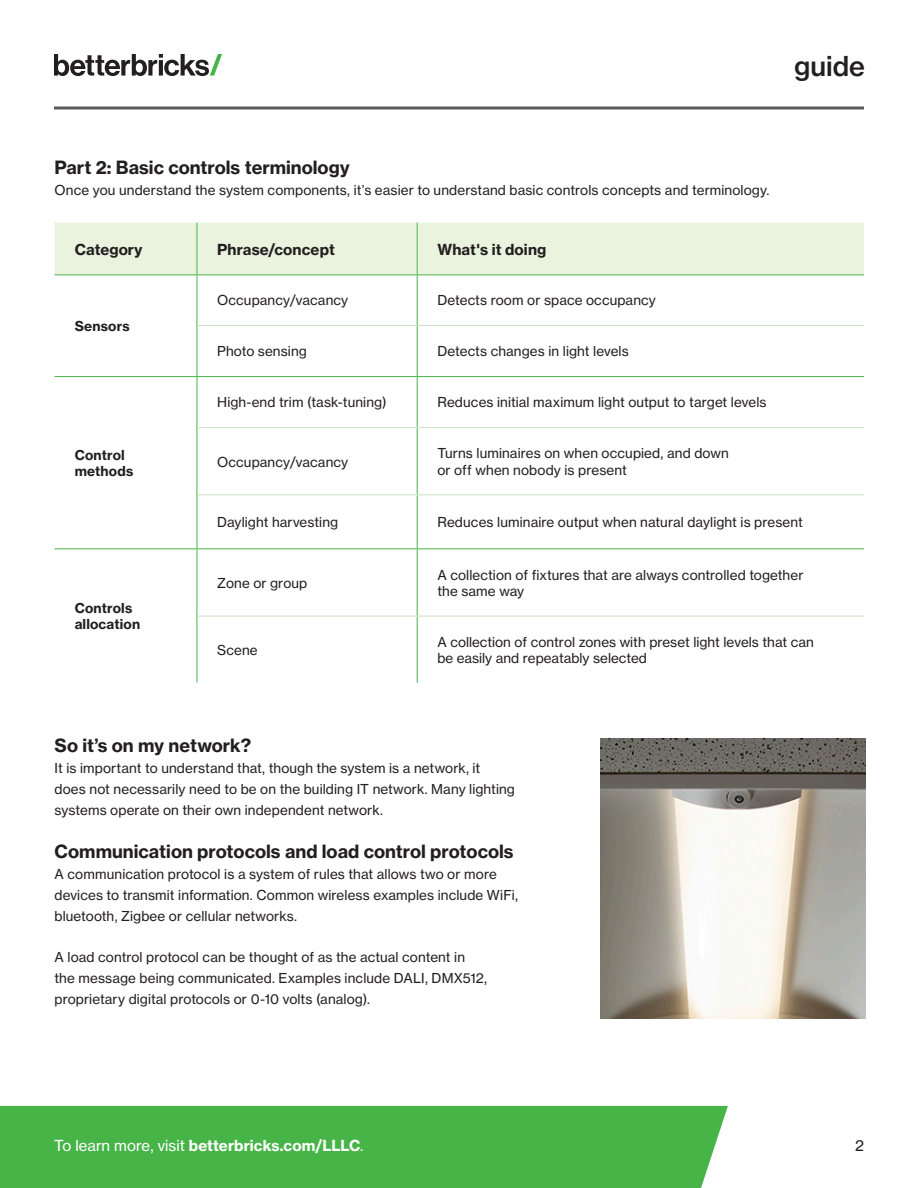
<style>
.page{position:relative;width:918px;height:1188px;background:#fff}
.page>*{position:absolute;margin:0;border:0;box-sizing:border-box;transform-origin:0 0}
.t1{font:27px "N Haas Grotesk TX Pro 65 Md";color:#231f20}
.Subhead-2{font:18px "N Haas Grotesk TX Pro 75 Bd";color:#231f20}
.t2{font:15px "N Haas Grotesk TX Pro 75 Bd";color:#fff}
.t3{font:15px "N Haas Grotesk TX Pro 75 Bd";color:#231f20}
.t4{font:15px "N Haas Grotesk TX Pro 55 Rg";color:#231f20}
.t5{font:13.5px/21px "N Haas Grotesk TX Pro 55 Rg";letter-spacing:.01em;color:#231f20}
.t6{font:13.5px/16.2px "N Haas Grotesk TX Pro 75 Bd";letter-spacing:.015em;color:#231f20}
.s1{font-family:"N Haas Grotesk TX Pro 55 Rg"}
</style>
<div class="page">
<svg style="left:54px;top:54px;width:168px;height:22px"></svg>
<svg style="left:54px;top:106px;width:810px;height:4px;background:#868484"></svg>
<div style="left:0;top:1106px;width:728px;height:82px;background:#47b448"></div>
<div style="left:55px;top:223px;width:809px;height:51px;background:#eaf3de"></div>
<svg style="left:55px;top:275px;width:809px;height:408px"></svg>
<hr style="left:197px;top:223px;width:1px;height:51px;background:#47b448">
<hr style="left:417px;top:223px;width:1px;height:51px;background:#47b448">
<hr style="left:55px;top:274px;width:142px;height:1px;background:#47b448">
<hr style="left:197px;top:274px;width:220px;height:1px;background:#47b448">
<hr style="left:417px;top:274px;width:447px;height:1px;background:#47b448">
<hr style="left:197px;top:275px;width:1px;height:51px;background:#47b448">
<hr style="left:417px;top:275px;width:1px;height:50px;background:#47b448">
<hr style="left:197px;top:326px;width:1px;height:50px;background:#47b448">
<hr style="left:417px;top:326px;width:1px;height:50px;background:#47b448">
<hr style="left:55px;top:376px;width:142px;height:1px;background:#47b448">
<hr style="left:197px;top:376px;width:220px;height:1px;background:#47b448">
<hr style="left:197px;top:377px;width:1px;height:51px;background:#47b448">
<hr style="left:417px;top:376px;width:447px;height:1px;background:#47b448">
<hr style="left:417px;top:377px;width:1px;height:50px;background:#47b448">
<hr style="left:197px;top:428px;width:1px;height:67px;background:#47b448">
<hr style="left:417px;top:428px;width:1px;height:66px;background:#47b448">
<hr style="left:197px;top:495px;width:1px;height:53px;background:#47b448">
<hr style="left:417px;top:495px;width:1px;height:53px;background:#47b448">
<hr style="left:55px;top:548px;width:142px;height:1px;background:#47b448">
<hr style="left:197px;top:548px;width:220px;height:1px;background:#47b448">
<hr style="left:197px;top:549px;width:1px;height:67px;background:#47b448">
<hr style="left:417px;top:548px;width:447px;height:1px;background:#47b448">
<hr style="left:417px;top:549px;width:1px;height:67px;background:#47b448">
<hr style="left:197px;top:616px;width:1px;height:67px;background:#47b448">
<hr style="left:417px;top:616px;width:1px;height:67px;background:#47b448">
<hr style="left:197px;top:325px;width:220px;height:1px;background:#c9e2c0">
<hr style="left:417px;top:325px;width:447px;height:1px;background:#c9e2c0">
<hr style="left:197px;top:427px;width:220px;height:1px;background:#c9e2c0">
<hr style="left:417px;top:427px;width:447px;height:1px;background:#c9e2c0">
<hr style="left:197px;top:494px;width:220px;height:1px;background:#c9e2c0">
<hr style="left:417px;top:494px;width:447px;height:1px;background:#c9e2c0">
<hr style="left:197px;top:616px;width:220px;height:1px;background:#c9e2c0">
<hr style="left:417px;top:616px;width:447px;height:1px;background:#c9e2c0">
<img style="left:600px;top:738px;width:265px;height:280px">
<p class="t1" style="left:794px;top:49px;width:72px">guide</p>
<p class="Subhead-2" style="left:55px;top:156px;width:297px">Part 2: Basic controls terminology</p>
<p class="t5" style="left:55px;top:180px;width:717px">Once you understand the system components, it’s easier to understand basic controls concepts and terminology.</p>
<p class="t3" style="left:75px;top:240px;width:69px">Category</p>
<p class="t3" style="left:217px;top:240px;width:119px">Phrase/concept</p>
<p class="t3" style="left:437px;top:240px;width:110px">What's it doing</p>
<p class="t6" style="left:75px;top:318px;width:56px">Sensors</p>
<p class="t5" style="left:217px;top:290px;width:132px">Occupancy/vacancy</p>
<p class="t5" style="left:437px;top:290px;width:220px">Detects room or space occupancy</p>
<p class="t5" style="left:217px;top:341px;width:91px">Photo sensing</p>
<p class="t5" style="left:437px;top:341px;width:193px">Detects changes in light levels</p>
<p class="t5" style="left:217px;top:392px;width:171px">High-end trim (task-tuning)</p>
<p class="t5" style="left:437px;top:392px;width:331px">Reduces initial maximum light output to target levels</p>
<p class="t6" style="left:75px;top:447px;width:60px">Control methods</p>
<p class="t6" style="left:75px;top:600px;width:67px">Controls allocation</p>
<p class="t5" style="left:217px;top:451px;width:132px">Occupancy/vacancy</p>
<p class="t5" style="left:437px;top:445px;width:293px;line-height:16.2px">Turns luminaires on when occupied, and down or off when nobody is present</p>
<p class="t5" style="left:217px;top:512px;width:123px">Daylight harvesting</p>
<p class="t5" style="left:437px;top:512px;width:367px">Reduces luminaire output when natural daylight is present</p>
<p class="t5" style="left:217px;top:572px;width:91px">Zone or group</p>
<p class="t5" style="left:437px;top:567px;width:368px;line-height:16.2px">A collection of fixtures that are always controlled together the same way</p>
<p class="t5" style="left:217px;top:640px;width:42px">Scene</p>
<p class="t5" style="left:437px;top:634px;width:378px;line-height:16.2px">A collection of control zones with preset light levels that can be easily and repeatably selected</p>
<p class="Subhead-2" style="left:55px;top:734px;width:198px">So it’s on my network?</p>
<p class="t5" style="left:55px;top:758px;width:462px">It is important to understand that, though the system is a network, it does not necessarily need to be on the building IT network. Many lighting systems operate on their own independent network.</p>
<p class="Subhead-2" style="left:55px;top:840px;width:461px">Communication protocols and load control protocols</p>
<p class="t5" style="left:55px;top:864px;width:465px">A communication protocol is a system of rules that allows two or more devices to transmit information. Common wireless examples include WiFi, bluetooth, Zigbee or cellular networks.</p>
<p class="t5" style="left:55px;top:947px;width:434px">A load control protocol can be thought of as the actual content in the message being communicated. Examples include DALI, DMX512, proprietary digital protocols or 0-10 volts (analog).</p>
<p class="t2" style="left:54px;top:1136px;width:311px"><span class="s1">To learn more, visit</span> betterbricks.com/LLLC<span class="s1">.</span></p>
<p class="t4" style="left:855px;top:1137px;width:10px">2</p>
</div>
